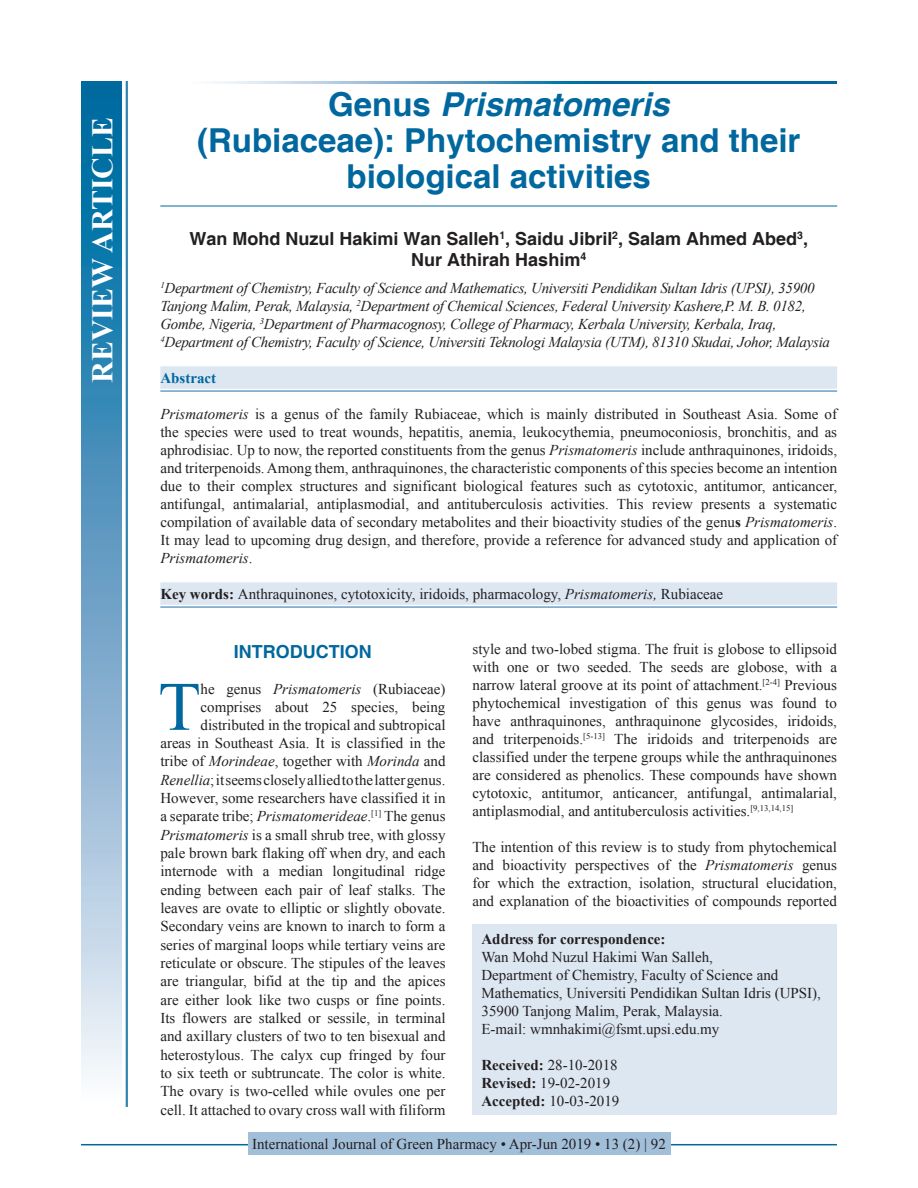
<style>
.page{position:relative;width:918px;height:1188px;background:#fff}
.page>*{position:absolute;margin:0;border:0;box-sizing:border-box;transform-origin:0 0}
.DROP_CAP_TX{font:69.3px "Times New Roman";color:#00689e}
.AT{font:700 33px/36px "Helvetica";color:#00689e;text-align:center}
.AH{font:700 30px "Times New Roman";color:#fff}
.AU{font:700 18px/21px "Helvetica";color:#231f20;text-align:center}
.t1{font:700 18px "Helvetica";color:#00689e}
.DROP_CAP_TX-2{font:15px/18.3px "Times New Roman";color:#231f20;text-align:right}
.ABS{font:15px/18px "Times New Roman";color:#231f20;text-align:justify}
.AFF{font:italic 15px/18px "Times New Roman";letter-spacing:-.02em;color:#231f20}
.ADD{font:15px/18px "Times New Roman";color:#231f20}
.TX{font:15px/18px "Times New Roman";color:#231f20;text-align:justify}
.KWD_1_L{font:15px "Times New Roman";color:#231f20}
.RF{font:15px "Times New Roman";color:#231f20}
.HIS{font:15px/18px "Times New Roman";color:#231f20}
.ABSH{font:700 15px "Times New Roman";color:#00689e}
.s1{font-style:italic}
.s2{font-weight:700}
</style>
<div class="page">
<hr style="left:81px;top:1144px;width:756px;height:1px;background:#00689e">
<div style="left:248px;top:1133px;width:422px;height:22px;background:#a2bfda"></div>
<hr style="left:160px;top:206px;width:677px;height:1px;background:#00689e">
<div style="left:160px;top:366px;width:677px;height:23px;background:#dde7f2"></div>
<hr style="left:160px;top:390px;width:677px;height:2px;background:#6d9fc6">
<div style="left:160px;top:582px;width:677px;height:23px;background:#dde7f2"></div>
<hr style="left:160px;top:606px;width:677px;height:2px;background:#6d9fc6">
<svg style="left:215px;top:81px;width:622px;height:3px"></svg>
<div style="left:81px;top:81px;width:41px;height:1026px;background:linear-gradient(to bottom,#005e9a,#f6f0f9)"></div>
<hr style="left:127px;top:81px;width:1px;height:1026px;background:#00689e">
<hr style="left:126px;top:81px;width:1px;height:1026px;background:#00689e">
<div style="left:472px;top:924px;width:365px;height:191px;background:#dde7f2"></div>
<p class="AH" style="left:81px;top:383px;width:267px;rotate:-90deg">REVIEW ARTICLE</p>
<p class="AT" style="left:197px;top:88px;width:605px">Genus <span class="s1">Prismatomeris<br></span>(Rubiaceae): Phytochemistry and their biological activities</p>
<p class="AU" style="left:189px;top:229px;width:620px">Wan Mohd Nuzul Hakimi Wan Salleh<sup>1</sup>, Saidu Jibril<sup>2</sup>, Salam Ahmed Abed<sup>3</sup>,<br>Nur Athirah Hashim<sup>4</sup></p>
<p class="AFF" style="left:160px;top:278px;width:671px"><sup>1</sup>Department of Chemistry, Faculty of Science and Mathematics, Universiti Pendidikan Sultan Idris (UPSI), 35900<br>Tanjong Malim, Perak, Malaysia, <sup>2</sup>Department of Chemical Sciences, Federal University Kashere,P. M. B. 0182, Gombe, Nigeria, <sup>3</sup>Department of Pharmacognosy, College of Pharmacy, Kerbala University, Kerbala, Iraq, <sup>4</sup>Department of Chemistry, Faculty of Science, Universiti Teknologi Malaysia (UTM), 81310 Skudai, Johor, Malaysia</p>
<p class="ABSH" style="left:160px;top:367px;width:57px">Abstract</p>
<p class="ABS" style="left:160px;top:404px;width:678px"><span class="s1">Prismatomeris</span> is a genus of the family Rubiaceae, which is mainly distributed in Southeast Asia. Some of the species were used to treat wounds, hepatitis, anemia, leukocythemia, pneumoconiosis, bronchitis, and as aphrodisiac. Up to now, the reported constituents from the genus <span class="s1">Prismatomeris</span> include anthraquinones, iridoids, and triterpenoids. Among them, anthraquinones, the characteristic components of this species become an intention due to their complex structures and significant biological features such as cytotoxic, antitumor, anticancer, antifungal, antimalarial, antiplasmodial, and antituberculosis activities. This review presents a systematic compilation of available data of secondary metabolites and their bioactivity studies of the genu<span class="s2">s</span> <span class="s1">Prismatomeris</span>.<br>It may lead to upcoming drug design, and therefore, provide a reference for advanced study and application of <span class="s1">Prismatomeris</span>.</p>
<p class="KWD_1_L" style="left:160px;top:583px;width:564px"><span class="s2">Key words:</span> Anthraquinones, cytotoxicity, iridoids, pharmacology, <span class="s1">Prismatomeris,</span> Rubiaceae</p>
<h1 class="t1" style="left:234px;top:640px;width:139px">INTRODUCTION</h1>
<p class="DROP_CAP_TX-2" style="left:160px;top:679px;width:287px">he genus <span class="s1">Prismatomeris</span> (Rubiaceae) comprises about 25 species, being distributed in the tropical and subtropical<br>areas in Southeast Asia. It is classified in the tribe of <span class="s1">Morindeae</span>, together with <span class="s1">Morinda</span> and <span class="s1">Renellia</span>; it seems closely allied to the latter genus.<br>However, some researchers have classified it in a separate tribe; <span class="s1">Prismatomerideae</span>.<sup>[1]</sup> The genus <span class="s1">Prismatomeris</span> is a small shrub tree, with glossy pale brown bark flaking off when dry, and each internode with a median longitudinal ridge ending between each pair of leaf stalks. The leaves are ovate to elliptic or slightly obovate.<br>Secondary veins are known to inarch to form a series of marginal loops while tertiary veins are reticulate or obscure. The stipules of the leaves are triangular, bifid at the tip and the apices are either look like two cusps or fine points.<br>Its flowers are stalked or sessile, in terminal and axillary clusters of two to ten bisexual and heterostylous. The calyx cup fringed by four to six teeth or subtruncate. The color is white.<br>The ovary is two-celled while ovules one per cell. It attached to ovary cross wall with filiform</p>
<p class="DROP_CAP_TX" style="left:158px;top:658px;width:44px">T</p>
<p class="DROP_CAP_TX-2" style="left:472px;top:640px;width:366px;text-align:justify">style and two-lobed stigma. The fruit is globose to ellipsoid with one or two seeded. The seeds are globose, with a narrow lateral groove at its point of attachment.<sup>[2-4]</sup> Previous phytochemical investigation of this genus was found to have anthraquinones, anthraquinone glycosides, iridoids, and triterpenoids.<sup>[5-13]</sup> The iridoids and triterpenoids are classified under the terpene groups while the anthraquinones are considered as phenolics. These compounds have shown cytotoxic, antitumor, anticancer, antifungal, antimalarial, antiplasmodial, and antituberculosis activities.<sup>[9,13,14,15]</sup></p>
<p class="TX" style="left:472px;top:838px;width:366px">The intention of this review is to study from phytochemical and bioactivity perspectives of the <span class="s1">Prismatomeris</span> genus for which the extraction, isolation, structural elucidation, and explanation of the bioactivities of compounds reported</p>
<p class="ADD" style="left:482px;top:929px;width:341px"><span class="s2">Address for correspondence:<br></span>Wan Mohd Nuzul Hakimi Wan Salleh,<br>Department of Chemistry, Faculty of Science and Mathematics, Universiti Pendidikan Sultan Idris (UPSI), 35900 Tanjong Malim, Perak, Malaysia.<br>E-mail: wmnhakimi@fsmt.upsi.edu.my</p>
<p class="HIS" style="left:482px;top:1055px;width:139px"><span class="s2">Received:</span> 28-10-2018<br><span class="s2">Revised:</span> 19-02-2019<br><span class="s2">Accepted:</span> 10-03-2019</p>
<p class="RF" style="left:252px;top:1134px;width:415px">International Journal of Green Pharmacy • Apr-Jun 2019 • 13 (2) | 92</p>
</div>
